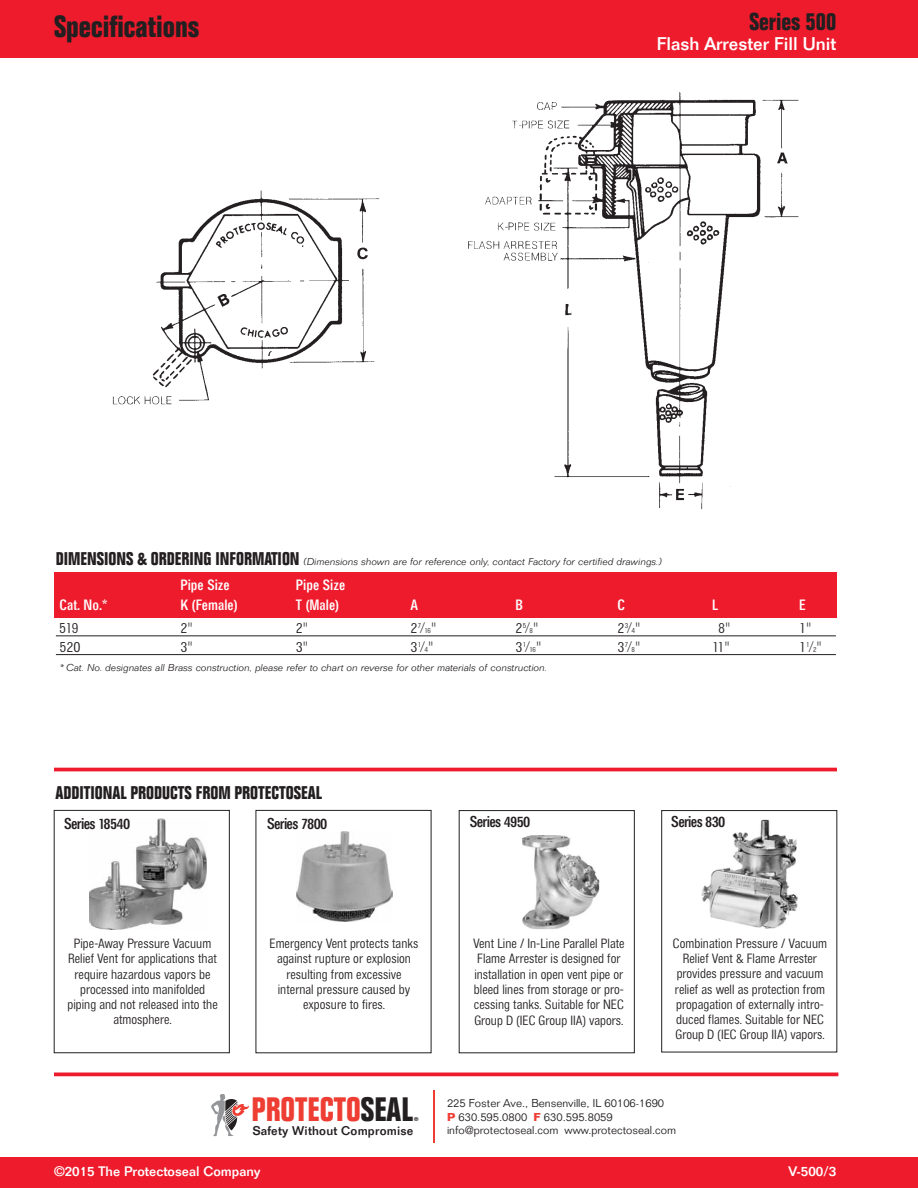
<style>
.page{position:relative;width:918px;height:1188px;background:#fff}
.page>*{position:absolute;margin:0;border:0;box-sizing:border-box;transform-origin:0 0}
.t1{font:700 condensed 33.15px "Folio Std";color:#ee3e34}
.t2{font:700 condensed 30px "Folio Std";color:#231f20}
.t3{font:700 condensed 24px "Folio Std";color:#231f20}
.t4{font:700 condensed 18px "Folio Std";color:#231f20}
.t5{font:500 18px "Folio Std";color:#fff}
.t6{font:500 condensed 15px "Folio SBOP";letter-spacing:-.05em;color:#231f20}
.t7{font:300 condensed 14.25px "Folio SBOP";letter-spacing:-.06em;color:#231f20}
.t8{font:500 condensed 14.25px "Folio SBOP";color:#fff}
.t9{font:500 13.5px "Folio Std";color:#fff}
.t10{font:300 condensed 12.75px/15.3px "Folio SBOP";color:#231f20;text-align:center}
.t11{font:500 12.45px "Folio Std";letter-spacing:.015em;color:#231f20}
.t12{font:300 11.25px/13.5px "Folio Std";color:#231f20}
.t13{font:italic 300 10.5px "Folio TOT";color:#231f20}
.t14{font:700 condensed 5.4px "Folio Std";color:#231f20}
.s1{font-family:"Folio Std";font-weight:700;font-style:normal;font-stretch:condensed;font-size:18px}
.s2{font-size:7.2px}
.s3{color:#fff}
.s4{color:#231f20}
.s5{font-weight:700;color:#ee3e34}
</style>
<div class="page">
<img style="left:702px;top:820px;width:96px;height:109px">
<img style="left:522px;top:835px;width:77px;height:94px">
<div style="left:459px;top:810px;width:176px;height:243px;border:1px solid #231f20"></div>
<img style="left:297px;top:832px;width:95px;height:89px">
<img style="left:90px;top:819px;width:116px;height:110px">
<div style="left:54px;top:810px;width:176px;height:243px;border:1px solid #231f20"></div>
<div style="left:0;top:0;width:918px;height:58px;background:#ee1b2c"></div>
<hr style="left:54px;top:1073px;width:784px;height:3px;background:#ee1b2c">
<div style="left:0;top:1157px;width:918px;height:31px;background:#ee1b2c"></div>
<svg style="left:211px;top:1094px;width:38px;height:42px"></svg>
<hr style="left:433px;top:1090px;width:1px;height:53px;background:#ee3e34">
<img style="left:112px;top:191px;width:268px;height:214px">
<div style="left:54px;top:572px;width:783px;height:46px;background:#ee1b2c"></div>
<hr style="left:56px;top:636px;width:780px;height:1px;background:#231f20">
<hr style="left:56px;top:654px;width:780px;height:1px;background:#231f20">
<hr style="left:54px;top:768px;width:783px;height:3px;background:#ee1b2c">
<img style="left:468px;top:92px;width:331px;height:418px">
<h2 class="t2" style="left:54px;top:16px;width:147px">Specifications</h2>
<h3 class="t3" style="left:749px;top:13px;width:88px">Series 500</h3>
<h3 class="t5" style="left:657px;top:37px;width:181px">Flash Arrester Fill Unit</h3>
<p class="t13" style="left:56px;top:555px;width:607px"><span class="s1">DIMENSIONS &amp; ORDERING INFORMATION</span> (Dimensions shown are for reference only, contact Factory for certified drawings.)</p>
<p class="t8" style="left:180px;top:577px;width:51px">Pipe Size</p>
<p class="t8" style="left:296px;top:577px;width:51px">Pipe Size</p>
<p class="t8" style="left:59px;top:596px;width:50px">Cat. No.*</p>
<p class="t8" style="left:180px;top:596px;width:59px">K (Female)</p>
<p class="t8" style="left:296px;top:596px;width:45px">T (Male)</p>
<p class="t8" style="left:411px;top:596px;width:9px">A</p>
<p class="t8" style="left:516px;top:596px;width:9px">B</p>
<p class="t8" style="left:618px;top:596px;width:9px">C</p>
<p class="t8" style="left:712px;top:596px;width:8px">L</p>
<p class="t8" style="left:799px;top:596px;width:8px">E</p>
<p class="t7" style="left:59px;top:620px;width:21px">519</p>
<p class="t7" style="left:180px;top:620px;width:14px">2"</p>
<p class="t7" style="left:296px;top:620px;width:14px">2"</p>
<p class="t7" style="left:411px;top:620px;width:27px">2<sup>7</sup>⁄<span class="s2">16</span>"</p>
<p class="t7" style="left:516px;top:620px;width:24px">2<sup>5</sup>⁄<span class="s2">8</span>"</p>
<p class="t7" style="left:618px;top:620px;width:24px">2<sup>3</sup>⁄<span class="s2">4</span>"</p>
<p class="t7" style="left:712px;top:620px;width:20px"><span class="s3">1</span>8"</p>
<p class="t7" style="left:799px;top:620px;width:14px">1"</p>
<p class="t7" style="left:59px;top:639px;width:23px">520</p>
<p class="t7" style="left:180px;top:639px;width:14px">3"</p>
<p class="t7" style="left:296px;top:639px;width:14px">3"</p>
<p class="t7" style="left:411px;top:639px;width:24px">3<sup>1</sup>⁄<span class="s2">4</span>"</p>
<p class="t7" style="left:516px;top:639px;width:27px">3<sup>1</sup>⁄<span class="s2">16</span>"</p>
<p class="t7" style="left:618px;top:639px;width:24px">3<sup>7</sup>⁄<span class="s2">8</span>"</p>
<p class="t7" style="left:712px;top:639px;width:19px">11"</p>
<p class="t7" style="left:799px;top:639px;width:24px">1<sup>1</sup>⁄<span class="s2">2</span>"</p>
<p class="t13" style="left:59px;top:661px;width:489px">* Cat. No. designates all Brass construction, please refer to chart on reverse for other materials of construction.</p>
<h3 class="t4" style="left:56px;top:786px;width:268px">ADDITIONAL PRODUCTS FROM PROTECTOSEAL</h3>
<p class="t6" style="left:64px;top:815px;width:68px">Series 18540</p>
<p class="t6" style="left:267px;top:815px;width:62px">Series 7800</p>
<p class="t6" style="left:470px;top:813px;width:62px">Series 4950</p>
<p class="t6" style="left:671px;top:813px;width:56px">Series 830</p>
<p class="t10" style="left:67px;top:936px;width:152px">Pipe-Away Pressure Vacuum<br>Relief Vent for applications that require hazardous vapors be processed into manifolded piping and not released into the atmosphere.</p>
<p class="t10" style="left:270px;top:936px;width:150px">Emergency Vent protects tanks against rupture or explosion resulting from excessive internal pressure caused by exposure to fires.</p>
<h1 class="t1" style="left:252px;top:1098px;width:163px">PROTECTO<span class="s4">SEAL</span></h1>
<p class="t14" style="left:414px;top:1117px;width:6px">®</p>
<p class="t11" style="left:253px;top:1126px;width:162px">Safety Without Compromise</p>
<p class="t10" style="left:473px;top:936px;width:153px;text-align:left">Vent Line / In-Line Parallel Plate<br>Flame Arrester is designed for installation in open vent pipe or bleed lines from storage or pro&shy;cessing tanks. Suitable for NEC<br>Group D (IEC Group IIA) vapors.</p>
<p class="t10" style="left:673px;top:936px;width:156px">Combination Pressure / Vacuum<br>Relief Vent &amp; Flame Arrester provides pressure and vacuum relief as well as protection from propagation of externally intro&shy;duced flames. Suitable for NEC<br>Group D (IEC Group IIA) vapors.</p>
<p class="t12" style="left:447px;top:1098px;width:231px">225 Foster Ave., Bensenville, IL 60106-1690<br><span class="s5">P</span> 630.595.0800 <span class="s5">F</span> 630.595.8059 info@protectoseal.com www.protectoseal.com</p>
<p class="t9" style="left:54px;top:1166px;width:208px">©2015 The Protectoseal Company</p>
<p class="t9" style="left:788px;top:1166px;width:49px">V-500/3</p>
</div>
